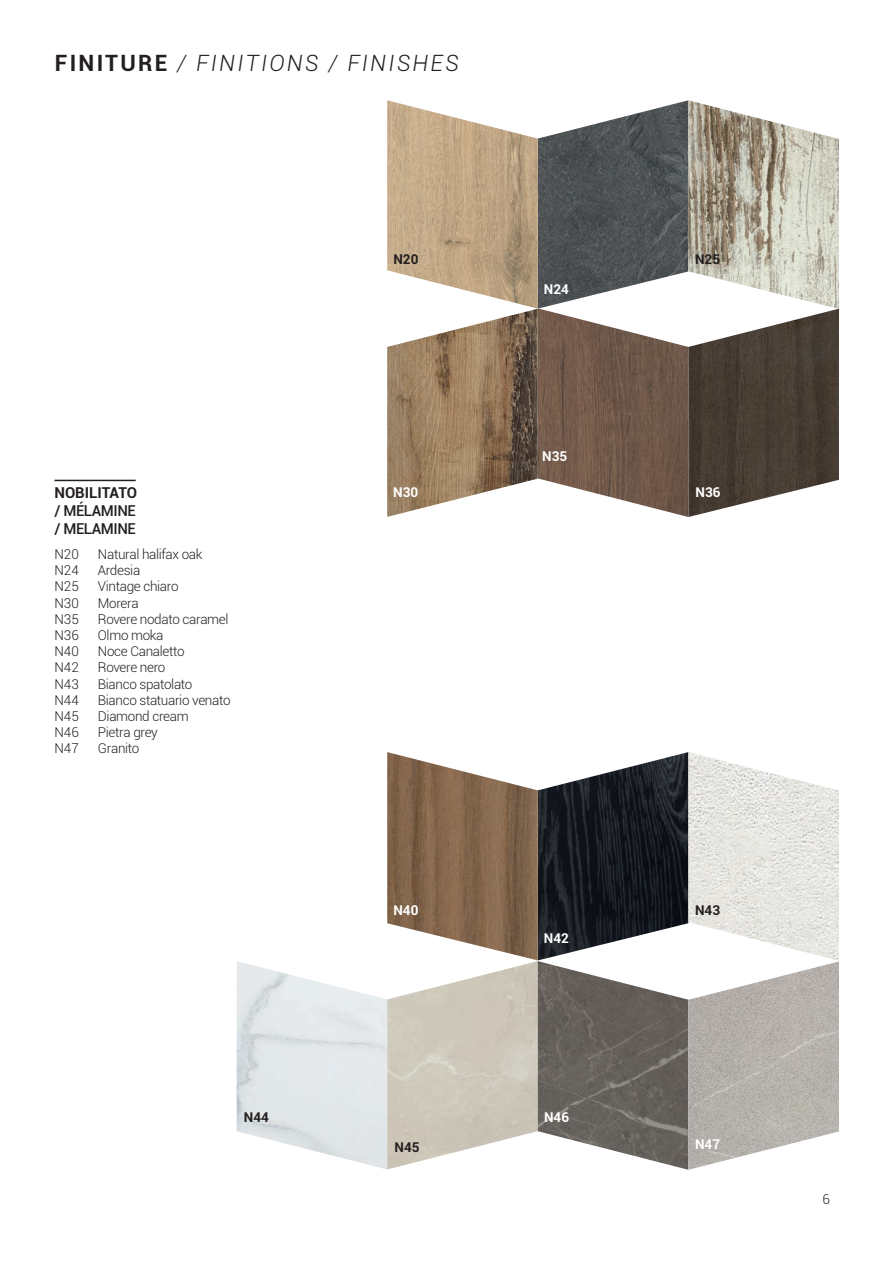
<style>
.page{position:relative;width:893px;height:1263px;background:#fff}
.page>*{position:absolute;margin:0;border:0;box-sizing:border-box;transform-origin:0 0}
.t1{font:italic 300 22.5px "Roboto";letter-spacing:.1em;color:#231f20}
.t2{font:500 15px "Roboto";letter-spacing:-.03em;color:#231f20}
.t3{font:700 15px "Roboto";color:#231f20}
.t4{font:300 13.5px/16.2px "Roboto";letter-spacing:-.025em;color:#231f20}
.t5{font:700 13.5px "Roboto";color:#fff}
.t6{font:700 13.5px "Roboto";color:#231f20}
.s1{font-weight:700;font-style:normal}
</style>
<div class="page">
<hr style="left:54px;top:480px;width:82px;height:1px;background:#231f20">
<img style="left:387px;top:100px;width:452px;height:417px">
<img style="left:387px;top:752px;width:452px;height:209px">
<img style="left:237px;top:961px;width:602px;height:209px">
<p class="t1" style="left:55px;top:47px;width:405px"><span class="s1">FINITURE</span> / FINITIONS / FINISHES</p>
<p class="t6" style="left:393px;top:250px;width:27px">N20</p>
<p class="t6" style="left:695px;top:250px;width:27px">N25</p>
<p class="t5" style="left:544px;top:279px;width:27px">N24</p>
<p class="t3" style="left:54px;top:482px;width:84px">NOBILITATO</p>
<p class="t2" style="left:54px;top:500px;width:83px">/ MÉLAMINE</p>
<p class="t2" style="left:54px;top:518px;width:83px">/ MELAMINE</p>
<p class="t4" style="left:98px;top:546px;width:106px">Natural halifax oak<br>Ardesia</p>
<p class="t4" style="left:98px;top:578px;width:82px">Vintage chiaro</p>
<p class="t4" style="left:98px;top:594px;width:42px">Morera</p>
<p class="t4" style="left:98px;top:610px;width:132px">Rovere nodato caramel<br>Olmo moka</p>
<p class="t4" style="left:98px;top:643px;width:88px">Noce Canaletto<br>Rovere nero</p>
<p class="t4" style="left:98px;top:675px;width:96px">Bianco spatolato</p>
<p class="t4" style="left:98px;top:691px;width:134px">Bianco statuario venato</p>
<p class="t4" style="left:98px;top:708px;width:92px">Diamond cream</p>
<p class="t4" style="left:98px;top:724px;width:61px">Pietra grey</p>
<p class="t4" style="left:98px;top:740px;width:43px">Granito</p>
<p class="t4" style="left:54px;top:546px;width:26px">N20</p>
<p class="t4" style="left:54px;top:562px;width:26px">N24</p>
<p class="t4" style="left:54px;top:578px;width:26px">N25<br>N30</p>
<p class="t4" style="left:54px;top:610px;width:26px">N35<br>N36</p>
<p class="t4" style="left:54px;top:643px;width:26px">N40</p>
<p class="t4" style="left:54px;top:659px;width:26px">N42</p>
<p class="t4" style="left:54px;top:675px;width:26px">N43</p>
<p class="t4" style="left:54px;top:691px;width:26px">N44</p>
<p class="t4" style="left:54px;top:708px;width:26px">N45</p>
<p class="t4" style="left:54px;top:724px;width:26px">N46</p>
<p class="t4" style="left:54px;top:740px;width:26px">N47</p>
<p class="t6" style="left:244px;top:1108px;width:27px">N44</p>
<p class="t5" style="left:393px;top:483px;width:27px">N30</p>
<p class="t5" style="left:542px;top:446px;width:27px">N35</p>
<p class="t5" style="left:393px;top:901px;width:27px">N40</p>
<p class="t6" style="left:394px;top:1137px;width:27px">N45</p>
<p class="t5" style="left:544px;top:928px;width:27px">N42</p>
<p class="t5" style="left:544px;top:1108px;width:27px">N46</p>
<p class="t5" style="left:696px;top:483px;width:27px">N36</p>
<p class="t6" style="left:695px;top:901px;width:27px">N43</p>
<p class="t5" style="left:695px;top:1134px;width:27px">N47</p>
<p class="t4" style="left:822px;top:1190px;width:9px">6</p>
</div>
